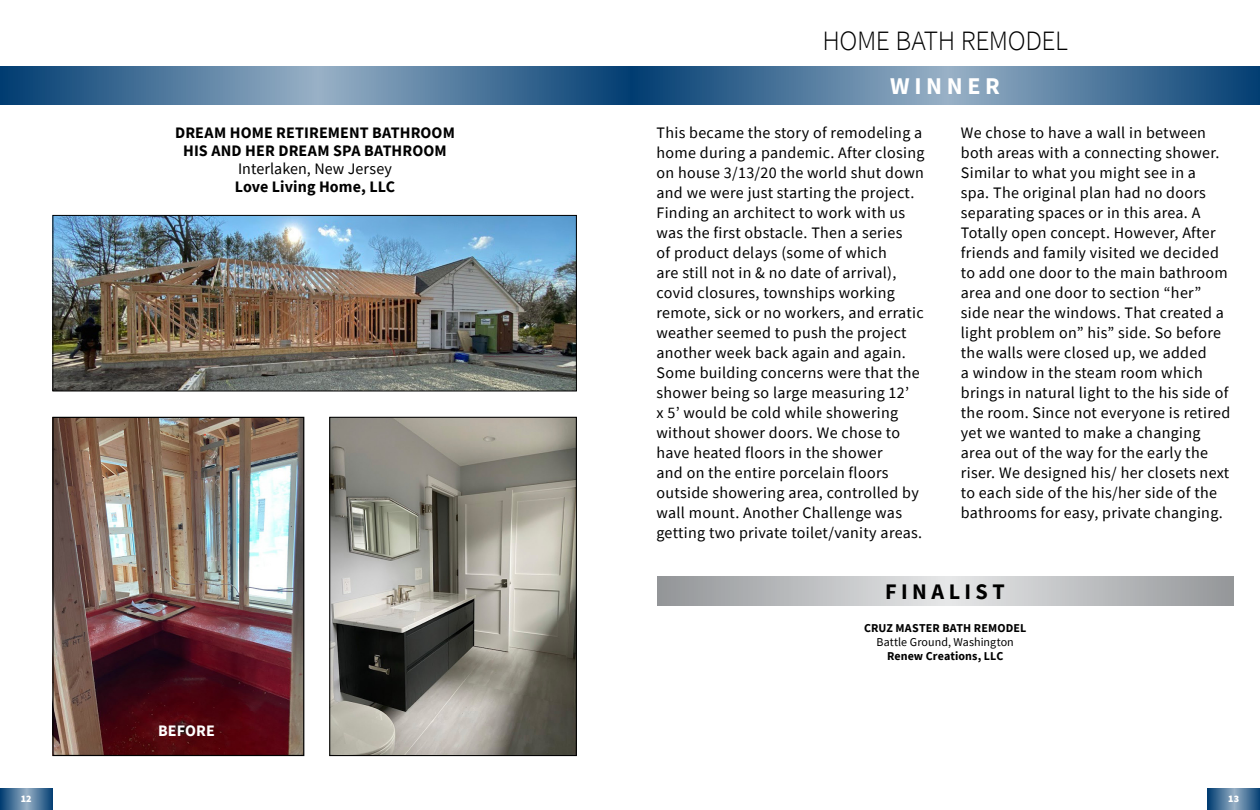
<style>
.page{position:relative;width:1260px;height:810px;background:#fff}
.page>*{position:absolute;margin:0;border:0;box-sizing:border-box;transform-origin:0 0}
.t1{font:300 28px "Source Sans Pro";letter-spacing:-.015em;color:#000}
.t2{font:700 24px "Source Sans Pro";letter-spacing:.195em;color:#fff}
.t3{font:700 22.2px "Source Sans Pro";letter-spacing:.195em;color:#000}
.t4{font:16px/20px "Source Sans Pro";letter-spacing:.02em;color:#000}
.t5{font:700 16px/18px "Source Sans Pro";letter-spacing:.005em;color:#000;text-align:center}
.t6{font:700 16px "Source Sans Pro";letter-spacing:.01em;color:#fff}
.t7{font:700 12px "Source Sans Pro";letter-spacing:.01em;color:#000}
.t8{font:12px "Source Sans Pro";letter-spacing:.005em;color:#000}
.t9{font:900 10px "Source Sans Pro";color:#fff}
</style>
<div class="page">
<svg style="left:630px;top:66px;width:630px;height:38px;background:#4c769b"></svg>
<svg style="left:0;top:66px;width:630px;height:38px;background:#4c769b"></svg>
<img style="left:331px;top:419px;width:244px;height:335px">
<div style="left:329px;top:417px;width:248px;height:339px;border:1px solid #000"></div>
<img style="left:54px;top:217px;width:521px;height:173px">
<div style="left:52px;top:215px;width:525px;height:177px;border:1px solid #000"></div>
<svg style="left:657px;top:577px;width:577px;height:28px;background:#bcbec0"></svg>
<img style="left:54px;top:419px;width:248px;height:335px">
<div style="left:52px;top:417px;width:252px;height:339px;border:1px solid #000"></div>
<svg style="left:1208px;top:788px;width:52px;height:22px"></svg>
<svg style="left:0;top:788px;width:52px;height:22px"></svg>
<h1 class="t1" style="left:822px;top:24px;width:247px">HOME BATH REMODEL</h1>
<p class="t5" style="left:175px;top:123px;width:281px">DREAM HOME RETIREMENT BATHROOM<br>HIS AND HER DREAM SPA BATHROOM</p>
<p class="t4" style="left:238px;top:159px;width:155px">Interlaken, New Jersey</p>
<p class="t5" style="left:235px;top:177px;width:162px">Love Living Home, LLC</p>
<p class="t6" style="left:158px;top:720px;width:58px">BEFORE</p>
<h2 class="t2" style="left:890px;top:70px;width:112px">WINNER</h2>
<p class="t4" style="left:656px;top:123px;width:270px">This became the story of remodeling a home during a pandemic. After closing on house 3/13/20 the world shut down and we were just starting the project.<br>Finding an architect to work with us was the first obstacle. Then a series<br>of product delays (some of which<br>are still not in &amp; no date of arrival), covid closures, townships working remote, sick or no workers, and erratic weather seemed to push the project another week back again and again.<br>Some building concerns were that the shower being so large measuring 12’<br>x 5’ would be cold while showering without shower doors. We chose to have heated floors in the shower<br>and on the entire porcelain floors outside showering area, controlled by wall mount. Another Challenge was getting two private toilet/vanity areas.</p>
<p class="t4" style="left:961px;top:123px;width:271px">We chose to have a wall in between both areas with a connecting shower.<br>Similar to what you might see in a<br>spa. The original plan had no doors separating spaces or in this area. A Totally open concept. However, After friends and family visited we decided to add one door to the main bathroom area and one door to section “her” side near the windows. That created a light problem on” his” side. So before the walls were closed up, we added<br>a window in the steam room which brings in natural light to the his side of the room. Since not everyone is retired yet we wanted to make a changing area out of the way for the early the riser. We designed his/ her closets next to each side of the his/her side of the bathrooms for easy, private changing.</p>
<h3 class="t3" style="left:885px;top:576px;width:121px">FINALIST</h3>
<p class="t7" style="left:864px;top:620px;width:164px">CRUZ MASTER BATH REMODEL</p>
<p class="t8" style="left:877px;top:635px;width:139px">Battle Ground, Washington</p>
<p class="t7" style="left:887px;top:648px;width:118px">Renew Creations, LLC</p>
<p class="t9" style="left:21px;top:791px;width:12px">12</p>
<p class="t9" style="left:1228px;top:791px;width:12px">13</p>
</div>
